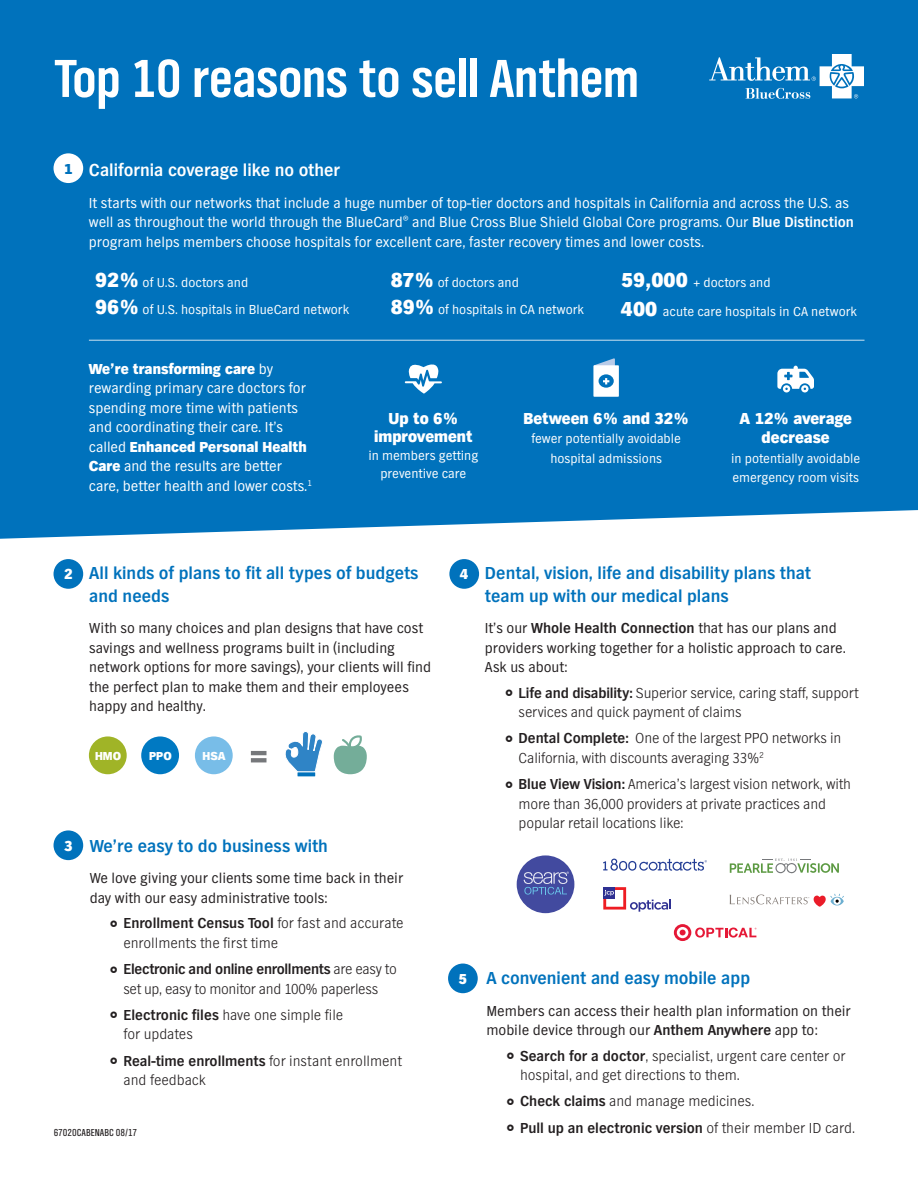
<style>
.page{position:relative;width:918px;height:1188px;background:#fff}
.page>*{position:absolute;margin:0;border:0;box-sizing:border-box;transform-origin:0 0}
.t1{font:700 55.5px "TV Nord Cond EF";color:#fff}
.t2{font:700 18px/22.5px "TV Nord EF";color:#0072bc}
.t3{font:700 18px "TV Nord EF";color:#fff}
.t4{font:800 16.5px/18px "TV Nord EF";color:#fff;text-align:center}
.t5{font:300 15px/19.5px "TV Nord EF";letter-spacing:-.01em;color:#231f20}
.t6{font:15px/19.5px "TV Nord EF";color:#fff}
.t7{font:15px/19.5px "TV Nord EF";color:#231f20}
.t8{font:800 15px "TV Nord EF";color:#fff}
.t9{font:800 15px "TV Nord EF";color:#0072bc}
.t10{font:13.5px/27.8px "TV Nord EF";color:#fff}
.t11{font:800 12px "TV Nord EF";color:#fff}
.t12{font:10.5px "TV Nord Cond EF";color:#231f20}
.s1{font-weight:700}
.s2{font-weight:800;font-size:21px}
.s3{font-weight:800}
</style>
<div class="page">
<div style="left:0;top:0;width:918px;height:539px;background:#0072bc"></div>
<svg style="left:674px;top:924px;width:82px;height:17px"></svg>
<svg style="left:603px;top:859px;width:104px;height:12px"></svg>
<svg style="left:730px;top:894px;width:114px;height:13px"></svg>
<svg style="left:603px;top:887px;width:68px;height:25px"></svg>
<div style="left:517px;top:855px;width:57px;height:58px;background:#424a9f;border-radius:50%"></div>
<svg style="left:524px;top:872px;width:45px;height:23px"></svg>
<svg style="left:730px;top:859px;width:109px;height:15px"></svg>
<svg style="left:777px;top:366px;width:37px;height:26px"></svg>
<div style="left:89px;top:736px;width:38px;height:38px;background:#a0b427;border-radius:50%"></div>
<div style="left:141px;top:736px;width:38px;height:38px;background:#0079c2;border-radius:50%"></div>
<div style="left:195px;top:736px;width:38px;height:38px;background:#78bde8;border-radius:50%"></div>
<hr style="left:251px;top:751px;width:15px;height:4px;background:#76787b">
<svg style="left:251px;top:758px;width:15px;height:4px"></svg>
<svg style="left:285px;top:731px;width:38px;height:42px"></svg>
<svg style="left:298px;top:772px;width:17px;height:4px"></svg>
<svg style="left:334px;top:735px;width:33px;height:39px"></svg>
<div style="left:448px;top:964px;width:30px;height:29px;background:#0072bc;border-radius:50%"></div>
<div style="left:449px;top:559px;width:30px;height:30px;background:#0072bc;border-radius:50%"></div>
<div style="left:54px;top:559px;width:29px;height:30px;background:#0072bc;border-radius:50%"></div>
<div style="left:54px;top:830px;width:29px;height:30px;background:#0072bc;border-radius:50%"></div>
<div style="left:54px;top:153px;width:29px;height:30px;background:#fff;border-radius:50%"></div>
<svg style="left:709px;top:54px;width:155px;height:45px"></svg>
<svg style="left:594px;top:358px;width:21px;height:7px"></svg>
<div style="left:593px;top:365px;width:26px;height:32px;background:#fff"></div>
<div style="left:599px;top:374px;width:15px;height:14px;background:#0072bc;border-radius:50%"></div>
<svg style="left:603px;top:378px;width:6px;height:6px"></svg>
<svg style="left:405px;top:360px;width:37px;height:34px"></svg>
<hr style="left:89px;top:340px;width:776px;height:1px;background:#fff">
<h1 class="t1" style="left:55px;top:48px;width:585px">Top 10 reasons to sell Anthem</h1>
<p class="t9" style="left:64px;top:160px;width:10px">1</p>
<p class="t3" style="left:89px;top:160px;width:253px">California coverage like no other</p>
<p class="t6" style="left:89px;top:193px;width:767px">It starts with our networks that include a huge number of top-tier doctors and hospitals in California and across the U.S. as well as throughout the world through the BlueCard<sup>®</sup> and Blue Cross Blue Shield Global Core programs. Our <span class="s1">Blue Distinction </span>program helps members choose hospitals for excellent care, faster recovery times and lower costs.</p>
<p class="t10" style="left:95px;top:268px;width:255px"><span class="s2">92%</span> of U.S. doctors and<br><span class="s2">96%</span> of U.S. hospitals in BlueCard network</p>
<p class="t10" style="left:391px;top:268px;width:195px"><span class="s2">87%</span> of doctors and<br><span class="s2">89%</span> of hospitals in CA network</p>
<p class="t10" style="left:621px;top:267px;width:238px;line-height:29.2px"><span class="s2">59,000</span> + doctors and<br><span class="s2">400</span> acute care hospitals in CA network</p>
<p class="t6" style="left:89px;top:359px;width:225px"><span class="s3">We’re transforming care</span> by rewarding primary care doctors for spending more time with patients and coordinating their care. It’s called <span class="s3">Enhanced Personal Health Care</span> and the results are better care, better health and lower costs.<sup>1</sup></p>
<p class="t4" style="left:374px;top:410px;width:100px">Up to 6% improvement</p>
<p class="t10" style="left:368px;top:446px;width:111px;line-height:18px;text-align:center">in members getting preventive care</p>
<p class="t4" style="left:523px;top:410px;width:167px">Between 6% and 32%</p>
<p class="t10" style="left:531px;top:429px;width:151px;line-height:19.5px;text-align:center">fewer potentially avoidable hospital admissions</p>
<p class="t4" style="left:739px;top:409px;width:114px;line-height:19.5px">A 12% average decrease</p>
<p class="t10" style="left:731px;top:448px;width:131px;line-height:19.5px">in potentially avoidable emergency room visits</p>
<p class="t2" style="left:89px;top:562px;width:331px">All kinds of plans to fit all types of budgets and needs</p>
<p class="t7" style="left:89px;top:618px;width:343px">With so many choices and plan designs that have cost savings and wellness programs built in (including network options for more savings), your clients will find the perfect plan to make them and their employees happy and healthy.</p>
<p class="t8" style="left:64px;top:566px;width:10px">2</p>
<p class="t8" style="left:460px;top:566px;width:10px">4</p>
<p class="t11" style="left:95px;top:749px;width:28px">HMO</p>
<p class="t11" style="left:149px;top:749px;width:24px">PPO</p>
<p class="t11" style="left:203px;top:749px;width:25px">HSA</p>
<p class="t8" style="left:64px;top:837px;width:10px">3</p>
<p class="t2" style="left:90px;top:835px;width:240px">We’re easy to do business with</p>
<p class="t7" style="left:90px;top:869px;width:315px">We love giving your clients some time back in their day with our easy administrative tools:</p>
<p class="t5" style="left:123px;top:914px;width:282px"><span class="s1">Enrollment Census Tool</span> for fast and accurate enrollments the first time</p>
<p class="t5" style="left:123px;top:959px;width:275px"><span class="s1">Electronic and online enrollments</span> are easy to set up, easy to monitor and 100% paperless</p>
<p class="t5" style="left:123px;top:1005px;width:221px"><span class="s1">Electronic files</span> have one simple file for updates</p>
<p class="t5" style="left:123px;top:1051px;width:280px"><span class="s1">Real-time enrollments</span> for instant enrollment and feedback</p>
<p class="t12" style="left:54px;top:1127px;width:85px">67020CABENABC 08/17</p>
<p class="t8" style="left:459px;top:970px;width:10px">5</p>
<p class="t2" style="left:485px;top:562px;width:328px">Dental, vision, life and disability plans that team up with our medical plans</p>
<p class="t7" style="left:485px;top:618px;width:362px">It’s our <span class="s1">Whole Health Connection</span> that has our plans and providers working together for a holistic approach to care.<br>Ask us about:</p>
<p class="t5" style="left:519px;top:683px;width:342px"><span class="s1">Life and disability:</span> Superior service, caring staff, support services and quick payment of claims</p>
<p class="t5" style="left:519px;top:729px;width:324px"><span class="s1">Dental Complete:</span> One of the largest PPO networks in<br>California, with discounts averaging 33%<sup>2</sup></p>
<p class="t5" style="left:519px;top:774px;width:334px"><span class="s1">Blue View Vision:</span> America’s largest vision network, with more than 36,000 providers at private practices and popular retail locations like:</p>
<p class="t2" style="left:486px;top:967px;width:265px">A convenient and easy mobile app</p>
<p class="t7" style="left:486px;top:1001px;width:366px">Members can access their health plan information on their mobile device through our <span class="s1">Anthem Anywhere</span> app to:</p>
<p class="t5" style="left:520px;top:1046px;width:327px"><span class="s1">Search for a doctor</span>, specialist, urgent care center or hospital, and get directions to them.</p>
<p class="t5" style="left:520px;top:1088px;width:337px;line-height:26.2px"><span class="s1">Check claims</span> and manage medicines.<br><span class="s1">Pull up an electronic version</span> of their member ID card.</p>
</div>
